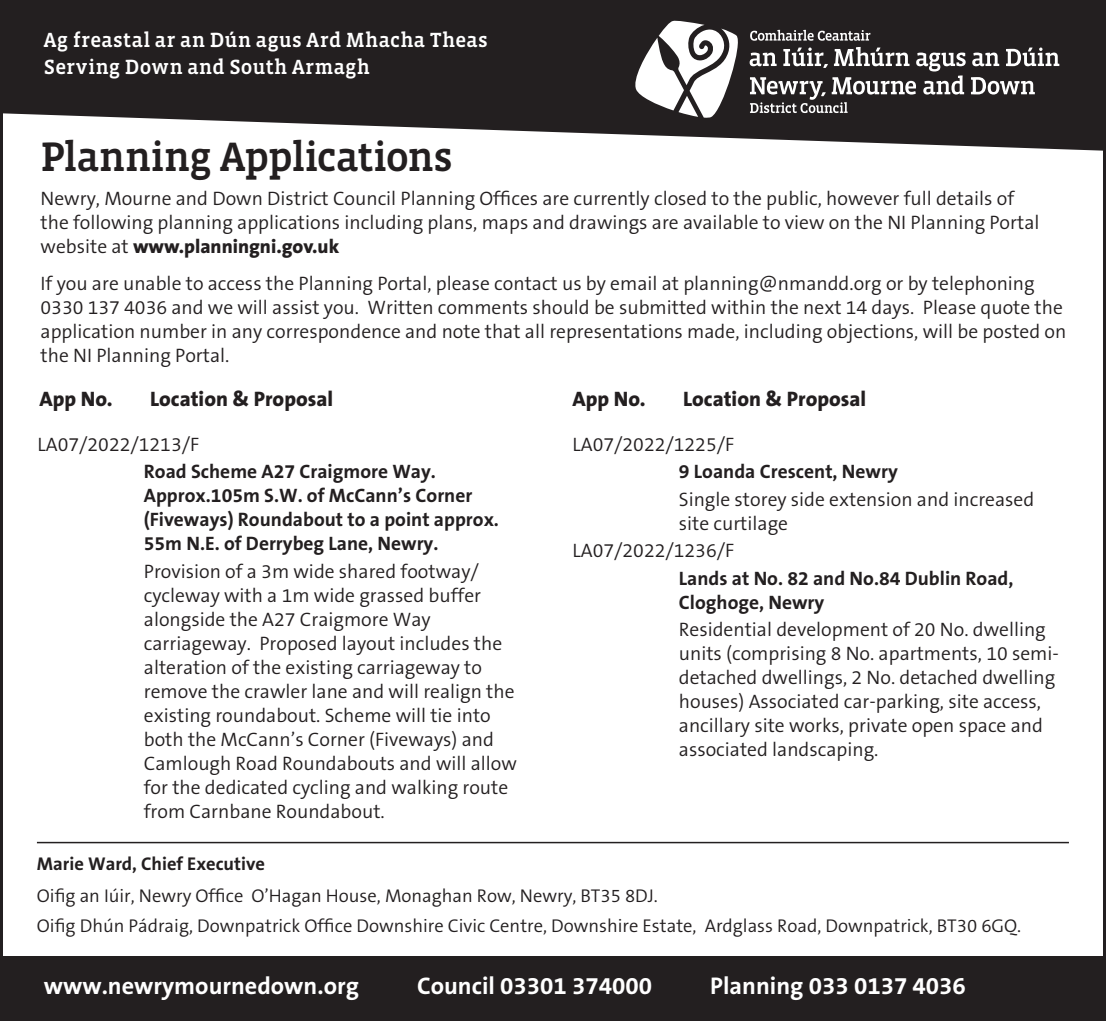
<style>
.page{position:relative;width:1106px;height:1021px;background:#fff}
.page>*{position:absolute;margin:0;border:0;box-sizing:border-box;transform-origin:0 0}
.t1{font:500 42px "Vista Slab OT";letter-spacing:-.025em;color:#231f20}
.tabbed{font:700 24.3px "The Sans B7";color:#fff}
.t2{font:500 21px "Vista Slab OT";letter-spacing:.015em;color:#fff}
.tabbed-2{font:800 21px "The Sans";color:#231f20}
.tabbed-3{font:300 19.5px/24px "The Sans B4";color:#231f20}
.tabbed-4{font:700 19.5px/24px "The Sans B7";color:#231f20}
.tabbed-5{font:300 18.6px/32.7px "The Sans B4";color:#231f20}
.s1{font-family:"The Sans";font-weight:800}
.s2{font-family:"The Sans B7";font-weight:700}
</style>
<div class="page">
<svg style="left:4px;top:4px;width:1098px;height:147px;fill:#231f20"></svg>
<svg style="left:750px;top:30px;width:120px;height:11px"></svg>
<svg style="left:972px;top:48px;width:87px;height:18px"></svg>
<svg style="left:971px;top:77px;width:63px;height:18px"></svg>
<svg style="left:749px;top:47px;width:216px;height:66px"></svg>
<svg style="left:632px;top:20px;width:111px;height:98px"></svg>
<hr style="left:37px;top:841px;width:1031px;height:2px;background:#231f20">
<div style="left:0;top:956px;width:1106px;height:64px;background:#231f20"></div>
<p class="t2" style="left:44px;top:29px;width:445px">Ag freastal ar an Dún agus Ard Mhacha Theas</p>
<p class="t2" style="left:44px;top:56px;width:327px">Serving Down and South Armagh</p>
<p class="t1" style="left:41px;top:135px;width:414px">Planning Applications</p>
<p class="tabbed-3" style="left:41px;top:187px;width:1000px">Newry, Mourne and Down District Council Planning Offices are currently closed to the public, however full details of the following planning applications including plans, maps and drawings are available to view on the NI Planning Portal website at <span class="s1">www.planningni.gov.uk</span></p>
<p class="tabbed-3" style="left:41px;top:272px;width:995px">If you are unable to access the Planning Portal, please contact us by email at planning@nmandd.org or by telephoning</p>
<p class="tabbed-3" style="left:41px;top:296px;width:1027px">0330 137 4036 and we will assist you. Written comments should be submitted within the next 14 days. Please quote the application number in any correspondence and note that all representations made, including objections, will be posted on</p>
<p class="tabbed-3" style="left:41px;top:344px;width:190px">the NI Planning Portal.</p>
<p class="tabbed-2" style="left:40px;top:381px;width:74px">App No.</p>
<p class="tabbed-2" style="left:150px;top:381px;width:185px">Location &amp; Proposal</p>
<p class="tabbed-2" style="left:572px;top:381px;width:74px">App No.</p>
<p class="tabbed-2" style="left:683px;top:381px;width:185px">Location &amp; Proposal</p>
<p class="tabbed-3" style="left:38px;top:433px;width:163px">LA07/2022/1213/F</p>
<p class="tabbed-4" style="left:144px;top:460px;width:293px">Road Scheme A27 Craigmore Way.</p>
<p class="tabbed-4" style="left:144px;top:484px;width:330px">Approx.105m S.W. of McCann’s Corner</p>
<p class="tabbed-4" style="left:144px;top:508px;width:356px">(Fiveways) Roundabout to a point approx.<br>55m N.E. of Derrybeg Lane, Newry.</p>
<p class="tabbed-3" style="left:144px;top:560px;width:336px">Provision of a 3m wide shared footway/</p>
<p class="tabbed-3" style="left:144px;top:584px;width:339px">cycleway with a 1m wide grassed buffer alongside the A27 Craigmore Way</p>
<p class="tabbed-3" style="left:144px;top:632px;width:360px">carriageway. Proposed layout includes the</p>
<p class="tabbed-3" style="left:144px;top:656px;width:372px">alteration of the existing carriageway to remove the crawler lane and will realign the existing roundabout. Scheme will tie into</p>
<p class="tabbed-3" style="left:144px;top:728px;width:374px">both the McCann’s Corner (Fiveways) and<br>Camlough Road Roundabouts and will allow</p>
<p class="tabbed-3" style="left:144px;top:776px;width:366px">for the dedicated cycling and walking route</p>
<p class="tabbed-3" style="left:144px;top:800px;width:242px">from Carnbane Roundabout.</p>
<p class="tabbed-3" style="left:572px;top:433px;width:163px">LA07/2022/1225/F</p>
<p class="tabbed-4" style="left:679px;top:460px;width:220px">9 Loanda Crescent, Newry</p>
<p class="tabbed-3" style="left:679px;top:488px;width:357px">Single storey side extension and increased</p>
<p class="tabbed-3" style="left:679px;top:512px;width:111px">site curtilage</p>
<p class="tabbed-3" style="left:572px;top:539px;width:163px">LA07/2022/1236/F</p>
<p class="tabbed-4" style="left:679px;top:566px;width:336px">Lands at No. 82 and No.84 Dublin Road,</p>
<p class="tabbed-4" style="left:679px;top:590px;width:147px">Cloghoge, Newry</p>
<p class="tabbed-3" style="left:679px;top:618px;width:368px">Residential development of 20 No. dwelling</p>
<p class="tabbed-3" style="left:679px;top:642px;width:381px">units (comprising 8 No. apartments, 10 semi-</p>
<p class="tabbed-3" style="left:679px;top:666px;width:378px">detached dwellings, 2 No. detached dwelling</p>
<p class="tabbed-3" style="left:679px;top:690px;width:364px">houses) Associated car-parking, site access,</p>
<p class="tabbed-3" style="left:679px;top:714px;width:365px">ancillary site works, private open space and</p>
<p class="tabbed-3" style="left:679px;top:738px;width:201px">associated landscaping.</p>
<p class="tabbed-5" style="left:37px;top:847px;width:622px"><span class="s2">Marie Ward, Chief Executive<br></span>Oifig an Iúir, Newry Office O’Hagan House, Monaghan Row, Newry, BT35 8DJ.</p>
<p class="tabbed-5" style="left:37px;top:910px;width:985px">Oifig Dhún Pádraig, Downpatrick Office Downshire Civic Centre, Downshire Estate, Ardglass Road, Downpatrick, BT30 6GQ.</p>
<p class="tabbed" style="left:44px;top:973px;width:316px">www.newrymournedown.org</p>
<p class="tabbed" style="left:417px;top:973px;width:237px">Council 03301 374000</p>
<p class="tabbed" style="left:710px;top:973px;width:257px">Planning 033 0137 4036</p>
</div>
